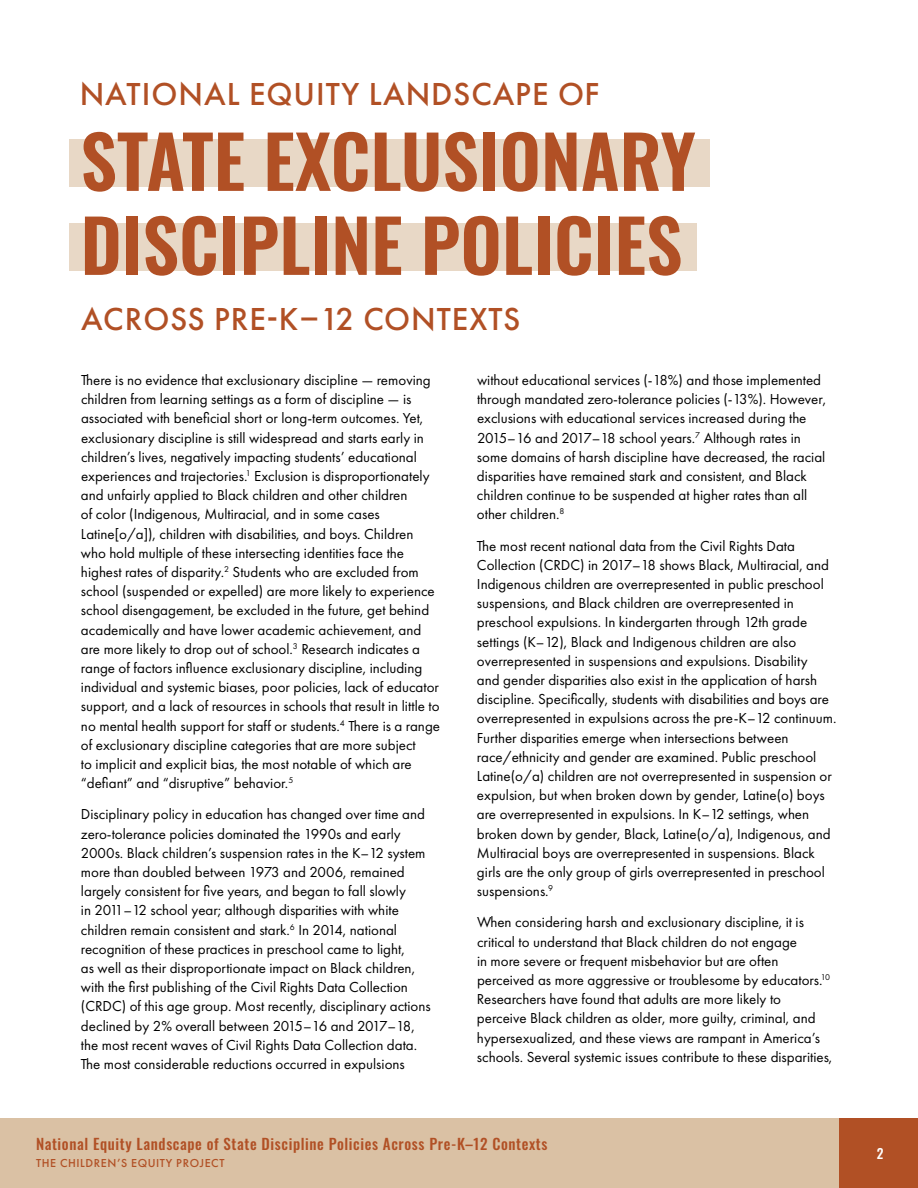
<style>
.page{position:relative;width:918px;height:1188px;background:#fff}
.page>*{position:absolute;margin:0;border:0;box-sizing:border-box;transform-origin:0 0}
.t1{font:600 72px "Oswald";color:#b15025}
.t2{font:500 33px "Futura PT";letter-spacing:.03em;color:#b15025}
.t3{font:15px/19.2px "Futura PT";color:#000}
.t4{font:500 15px "Oswald";letter-spacing:.04em;color:#b15025}
.t5{font:500 13.5px "Oswald";color:#fff}
.t6{font:500 12px "Futura PT";letter-spacing:.05em;color:#b15025}
</style>
<div class="page">
<div style="left:0;top:1118px;width:839px;height:70px;background:#dac1a4"></div>
<div style="left:839px;top:1118px;width:79px;height:70px;background:#b15025"></div>
<div style="left:69px;top:140px;width:641px;height:48px;background:#e8d8c6"></div>
<div style="left:69px;top:224px;width:627px;height:48px;background:#e8d8c6"></div>
<h2 class="t2" style="left:80px;top:74px;width:521px">NATIONAL EQUITY LANDSCAPE OF</h2>
<h1 class="t1" style="left:81px;top:124px;width:617px">STATE EXCLUSIONARY</h1>
<h1 class="t1" style="left:81px;top:208px;width:603px">DISCIPLINE POLICIES</h1>
<h2 class="t2" style="left:81px;top:299px;width:441px">ACROSS PRE-K–12 CONTEXTS</h2>
<p class="t3" style="left:81px;top:370px;width:361px">There is no evidence that exclusionary discipline — removing children from learning settings as a form of discipline — is associated with beneficial short or long-term outcomes. Yet, exclusionary discipline is still widespread and starts early in children’s lives, negatively impacting students’ educational experiences and trajectories.<sup>1</sup> Exclusion is disproportionately and unfairly applied to Black children and other children<br>of color (Indigenous, Multiracial, and in some cases Latine[o/a]), children with disabilities, and boys. Children who hold multiple of these intersecting identities face the highest rates of disparity.<sup>2</sup> Students who are excluded from school (suspended or expelled) are more likely to experience school disengagement, be excluded in the future, get behind academically and have lower academic achievement, and are more likely to drop out of school.<sup>3</sup> Research indicates a range of factors influence exclusionary discipline, including individual and systemic biases, poor policies, lack of educator support, and a lack of resources in schools that result in little to no mental health support for staff or students.<sup>4</sup> There is a range of exclusionary discipline categories that are more subject<br>to implicit and explicit bias, the most notable of which are “defiant” and “disruptive” behavior.<sup>5</sup></p>
<p class="t3" style="left:81px;top:805px;width:351px">Disciplinary policy in education has changed over time and zero-tolerance policies dominated the 1990s and early 2000s. Black children’s suspension rates in the K–12 system more than doubled between 1973 and 2006, remained largely consistent for five years, and began to fall slowly<br>in 2011–12 school year; although disparities with white children remain consistent and stark.<sup>6</sup> In 2014, national recognition of these practices in preschool came to light,<br>as well as their disproportionate impact on Black children, with the first publishing of the Civil Rights Data Collection (CRDC) of this age group. Most recently, disciplinary actions declined by 2% overall between 2015–16 and 2017–18, the most recent waves of Civil Rights Data Collection data.<br>The most considerable reductions occurred in expulsions</p>
<p class="t3" style="left:477px;top:370px;width:351px">without educational services (-18%) and those implemented through mandated zero-tolerance policies (-13%). However, exclusions with educational services increased during the 2015–16 and 2017–18 school years.<sup>7</sup> Although rates in some domains of harsh discipline have decreased, the racial disparities have remained stark and consistent, and Black children continue to be suspended at higher rates than all other children.<sup>8</sup></p>
<p class="t3" style="left:477px;top:536px;width:361px">The most recent national data from the Civil Rights Data Collection (CRDC) in 2017–18 shows Black, Multiracial, and Indigenous children are overrepresented in public preschool suspensions, and Black children are overrepresented in preschool expulsions. In kindergarten through 12th grade settings (K–12), Black and Indigenous children are also overrepresented in suspensions and expulsions. Disability<br>and gender disparities also exist in the application of harsh discipline. Specifically, students with disabilities and boys are overrepresented in expulsions across the pre-K–12 continuum.<br>Further disparities emerge when intersections between race/ethnicity and gender are examined. Public preschool Latine(o/a) children are not overrepresented in suspension or expulsion, but when broken down by gender, Latine(o) boys are overrepresented in expulsions. In K–12 settings, when broken down by gender, Black, Latine(o/a), Indigenous, and Multiracial boys are overrepresented in suspensions. Black girls are the only group of girls overrepresented in preschool suspensions.<sup>9</sup></p>
<p class="t3" style="left:477px;top:913px;width:357px">When considering harsh and exclusionary discipline, it is critical to understand that Black children do not engage<br>in more severe or frequent misbehavior but are often perceived as more aggressive or troublesome by educators.<sup>10<br></sup>Researchers have found that adults are more likely to perceive Black children as older, more guilty, criminal, and hypersexualized, and these views are rampant in America’s schools. Several systemic issues contribute to these disparities,</p>
<p class="t4" style="left:36px;top:1136px;width:513px">National Equity Landscape of State Discipline Policies Across Pre-K–12 Contexts</p>
<p class="t6" style="left:36px;top:1156px;width:190px">THE CHILDREN’S EQUITY PROJECT</p>
<p class="t5" style="left:877px;top:1146px;width:8px">2</p>
</div>
